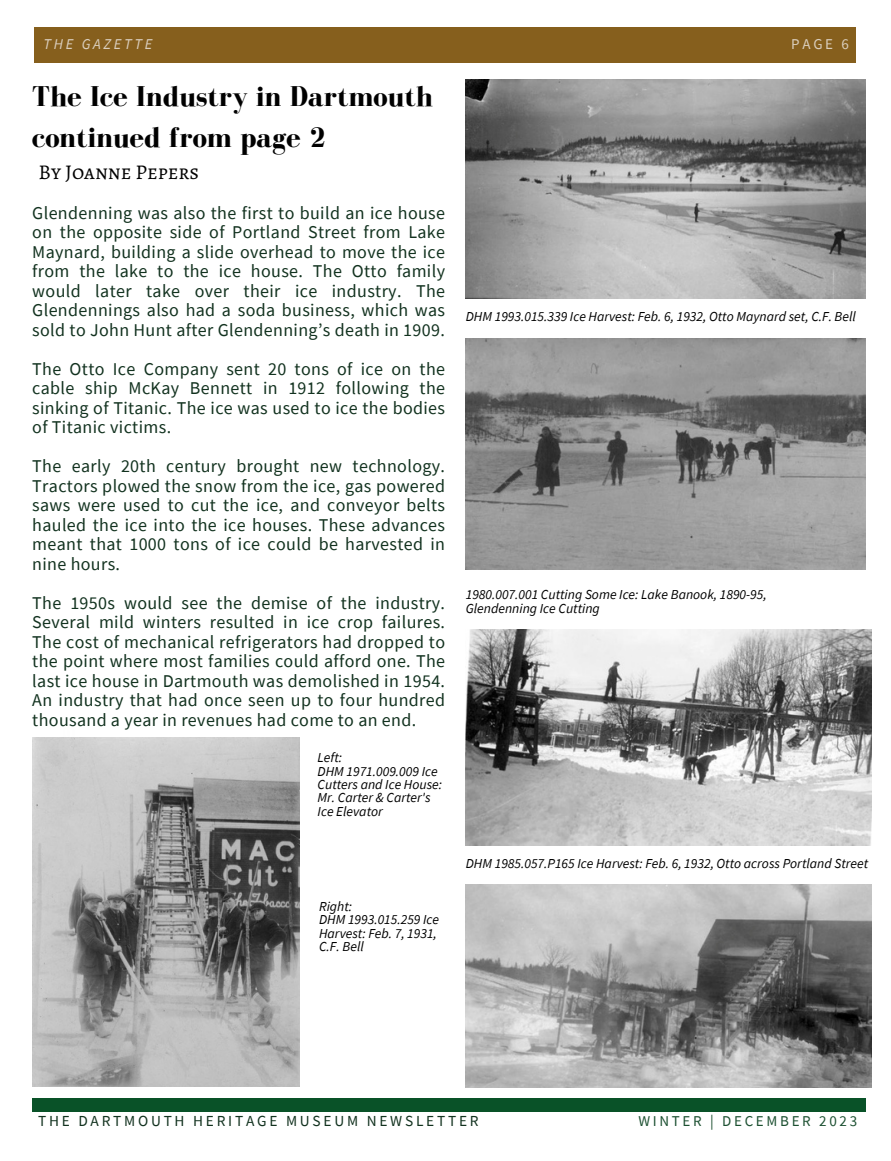
<style>
.page{position:relative;width:891px;height:1161px;background:#fff}
.page>*{position:absolute;margin:0;border:0;box-sizing:border-box;transform-origin:0 0}
.t1{font:700 29.4px/40.5px "Bodoni FLF";color:#000}
.t2{font:21px "Alegreya SC";color:#000}
.t3{font:18px/19.5px "Source Sans Pro";letter-spacing:.02em;color:#12321f;text-align:justify}
.t4{font:15.3px "Source Sans Pro";letter-spacing:.18em;color:#12321f}
.t5{font:15px "Source Sans Pro";letter-spacing:.18em;color:#1c5031}
.t6{font:italic 15px "Source Sans Pro";letter-spacing:.18em;color:#dacebd}
.t7{font:15px "Source Sans Pro";color:#dacebd}
.t8{font:italic 13.65px/13.4px "Source Sans Pro";color:#000}
</style>
<div class="page">
<div style="left:35px;top:27px;width:821px;height:36px;background:#865f1d"></div>
<div style="left:32px;top:1098px;width:834px;height:13px;background:#095228"></div>
<img style="left:466px;top:630px;width:406px;height:216px">
<img style="left:466px;top:80px;width:399px;height:218px">
<img style="left:466px;top:338px;width:399px;height:232px">
<img style="left:32px;top:737px;width:268px;height:349px">
<img style="left:466px;top:885px;width:406px;height:202px">
<p class="t6" style="left:44px;top:34px;width:110px">THE GAZETTE</p>
<p class="t7" style="left:791px;top:34px;width:59px">PAGE 6</p>
<p class="t1" style="left:32px;top:76px;width:403px">The Ice Industry in Dartmouth continued from page 2</p>
<p class="t2" style="left:39px;top:157px;width:162px">By Joanne Pepers</p>
<p class="t3" style="left:32px;top:203px;width:414px">Glendenning was also the first to build an ice house on the opposite side of Portland Street from Lake Maynard, building a slide overhead to move the ice from the lake to the ice house. The Otto family would later take over their ice industry. The Glendennings also had a soda business, which was sold to John Hunt after Glendenning’s death in 1909.</p>
<p class="t3" style="left:32px;top:359px;width:414px">The Otto Ice Company sent 20 tons of ice on the cable ship McKay Bennett in 1912 following the sinking of Titanic. The ice was used to ice the bodies of Titanic victims.</p>
<p class="t3" style="left:32px;top:456px;width:414px">The early 20th century brought new technology.<br>Tractors plowed the snow from the ice, gas powered saws were used to cut the ice, and conveyor belts hauled the ice into the ice houses. These advances meant that 1000 tons of ice could be harvested in nine hours.</p>
<p class="t3" style="left:32px;top:593px;width:414px">The 1950s would see the demise of the industry.<br>Several mild winters resulted in ice crop failures.<br>The cost of mechanical refrigerators had dropped to the point where most families could afford one. The last ice house in Dartmouth was demolished in 1954.<br>An industry that had once seen up to four hundred thousand a year in revenues had come to an end.</p>
<p class="t8" style="left:466px;top:310px;width:392px">DHM 1993.015.339 Ice Harvest: Feb. 6, 1932, Otto Maynard set, C.F. Bell</p>
<p class="t8" style="left:466px;top:588px;width:303px">1980.007.001 Cutting Some Ice: Lake Banook, 1890-95,</p>
<p class="t8" style="left:466px;top:601px;width:136px">Glendenning Ice Cutting</p>
<p class="t8" style="left:318px;top:751px;width:126px">Left:<br>DHM 1971.009.009 Ice<br>Cutters and Ice House:<br>Mr. Carter &amp; Carter's<br>Ice Elevator</p>
<p class="t8" style="left:319px;top:899px;width:122px">Right:<br>DHM 1993.015.259 Ice<br>Harvest: Feb. 7, 1931,<br>C.F. Bell</p>
<p class="t8" style="left:466px;top:856px;width:404px">DHM 1985.057.P165 Ice Harvest: Feb. 6, 1932, Otto across Portland Street</p>
<p class="t4" style="left:38px;top:1111px;width:442px">THE DARTMOUTH HERITAGE MUSEUM NEWSLETTER</p>
<p class="t5" style="left:638px;top:1111px;width:220px">WINTER | DECEMBER 2023</p>
</div>
